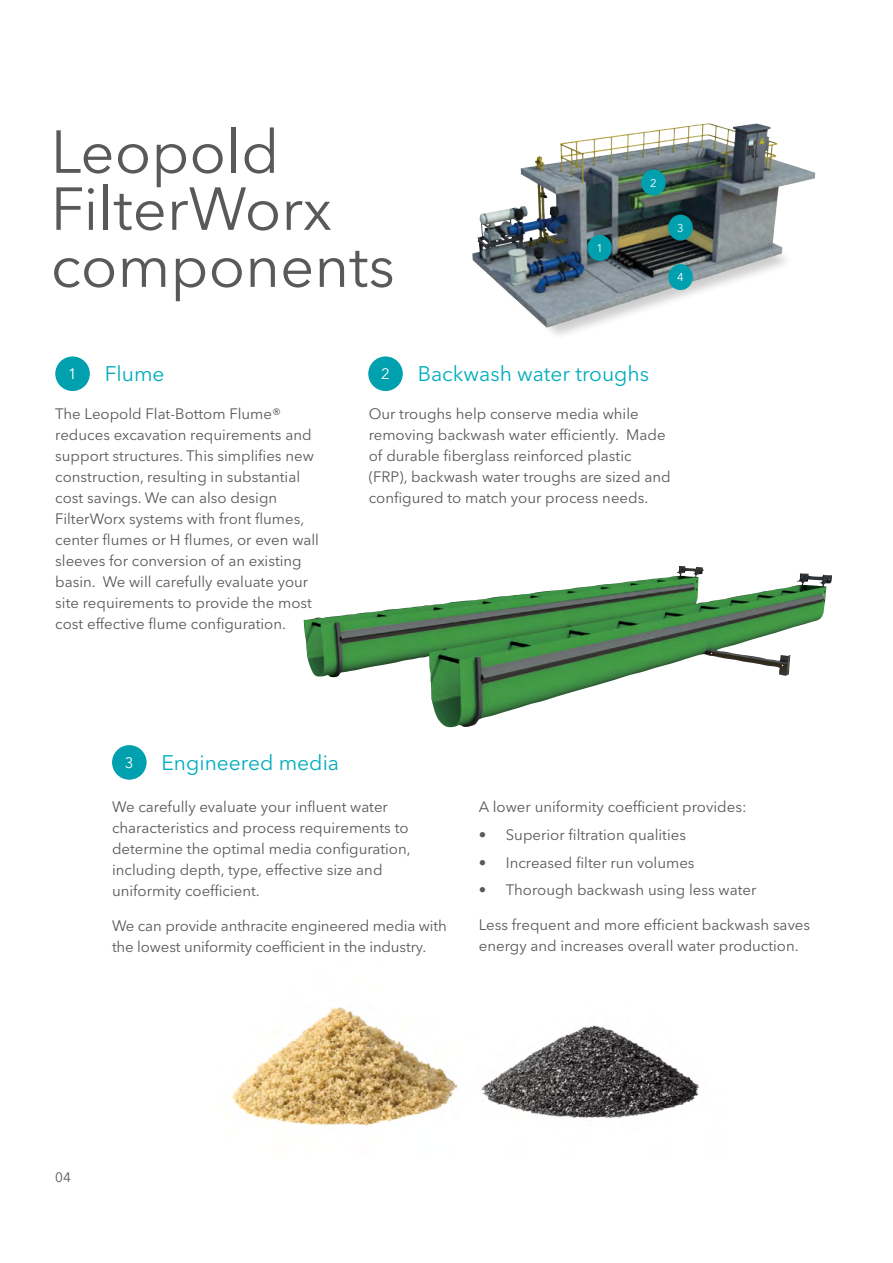
<style>
.page{position:relative;width:893px;height:1263px;background:#fff}
.page>*{position:absolute;margin:0;border:0;box-sizing:border-box;transform-origin:0 0}
.t1{font:60px/57px "Avenir Next LT Pro";color:#58595b}
.t2{font:21px "Avenir Next LT Pro";color:#00adbc}
.t3{font:15px/21px "Avenir Next LT Pro";color:#58595b}
.t4{font:15px "Avenir Next LT Pro";color:#fff}
.t5{font:13.5px "Avenir Next LT Pro";color:#58595b}
.t6{font:11.25px "Avenir Next LT Pro";color:#fff}
</style>
<div class="page">
<img style="left:230px;top:1007px;width:469px;height:119px">
<img style="left:304px;top:572px;width:528px;height:156px">
<div style="left:481px;top:208px;width:314px;height:133px;background:#000;opacity:.2"></div>
<svg style="left:478px;top:205px;width:299px;height:118px"></svg>
<img style="left:535px;top:124px;width:171px;height:40px">
<div style="left:587px;top:235px;width:25px;height:26px;background:#00a0af;border-radius:50%"></div>
<div style="left:641px;top:170px;width:25px;height:26px;background:#00a0af;border-radius:50%"></div>
<div style="left:668px;top:264px;width:25px;height:26px;background:#00a0af;border-radius:50%"></div>
<div style="left:668px;top:215px;width:25px;height:26px;background:#00a0af;border-radius:50%"></div>
<div style="left:55px;top:356px;width:35px;height:35px;background:#00a0af;border-radius:50%"></div>
<div style="left:368px;top:356px;width:35px;height:35px;background:#00a0af;border-radius:50%"></div>
<div style="left:112px;top:745px;width:35px;height:35px;background:#00a0af;border-radius:50%"></div>
<h1 class="t1" style="left:51px;top:123px;width:346px">Leopold<br>FilterWorx components</h1>
<p class="t6" style="left:596px;top:241px;width:8px">1</p>
<p class="t6" style="left:650px;top:176px;width:8px">2</p>
<p class="t6" style="left:677px;top:221px;width:8px">3</p>
<p class="t6" style="left:677px;top:271px;width:8px">4</p>
<h2 class="t2" style="left:105px;top:361px;width:61px">Flume</h2>
<h2 class="t2" style="left:418px;top:361px;width:233px">Backwash water troughs</h2>
<p class="t4" style="left:68px;top:365px;width:10px">1</p>
<p class="t4" style="left:381px;top:365px;width:10px">2</p>
<p class="t3" style="left:55px;top:404px;width:265px">The Leopold Flat-Bottom Flume® reduces excavation requirements and support structures. This simplifies new construction, resulting in substantial cost savings. We can also design FilterWorx systems with front flumes, center flumes or H flumes, or even wall sleeves for conversion of an existing basin. We will carefully evaluate your site requirements to provide the most cost effective flume configuration.</p>
<p class="t3" style="left:369px;top:404px;width:303px">Our troughs help conserve media while removing backwash water efficiently. Made of durable fiberglass reinforced plastic (FRP), backwash water troughs are sized and configured to match your process needs.</p>
<p class="t4" style="left:125px;top:754px;width:10px">3</p>
<h2 class="t2" style="left:162px;top:750px;width:179px">Engineered media</h2>
<p class="t3" style="left:112px;top:796px;width:300px">We carefully evaluate your influent water characteristics and process requirements to determine the optimal media configuration, including depth, type, effective size and uniformity coefficient.</p>
<p class="t3" style="left:112px;top:915px;width:336px">We can provide anthracite engineered media with the lowest uniformity coefficient in the industry.</p>
<p class="t3" style="left:479px;top:796px;width:269px">A lower uniformity coefficient provides:</p>
<p class="t3" style="left:479px;top:824px;width:209px">• Superior filtration qualities</p>
<p class="t3" style="left:479px;top:852px;width:217px">• Increased filter run volumes</p>
<p class="t3" style="left:479px;top:879px;width:279px">• Thorough backwash using less water</p>
<p class="t3" style="left:479px;top:914px;width:333px">Less frequent and more efficient backwash saves energy and increases overall water production.</p>
<p class="t5" style="left:55px;top:1169px;width:17px">04</p>
</div>
